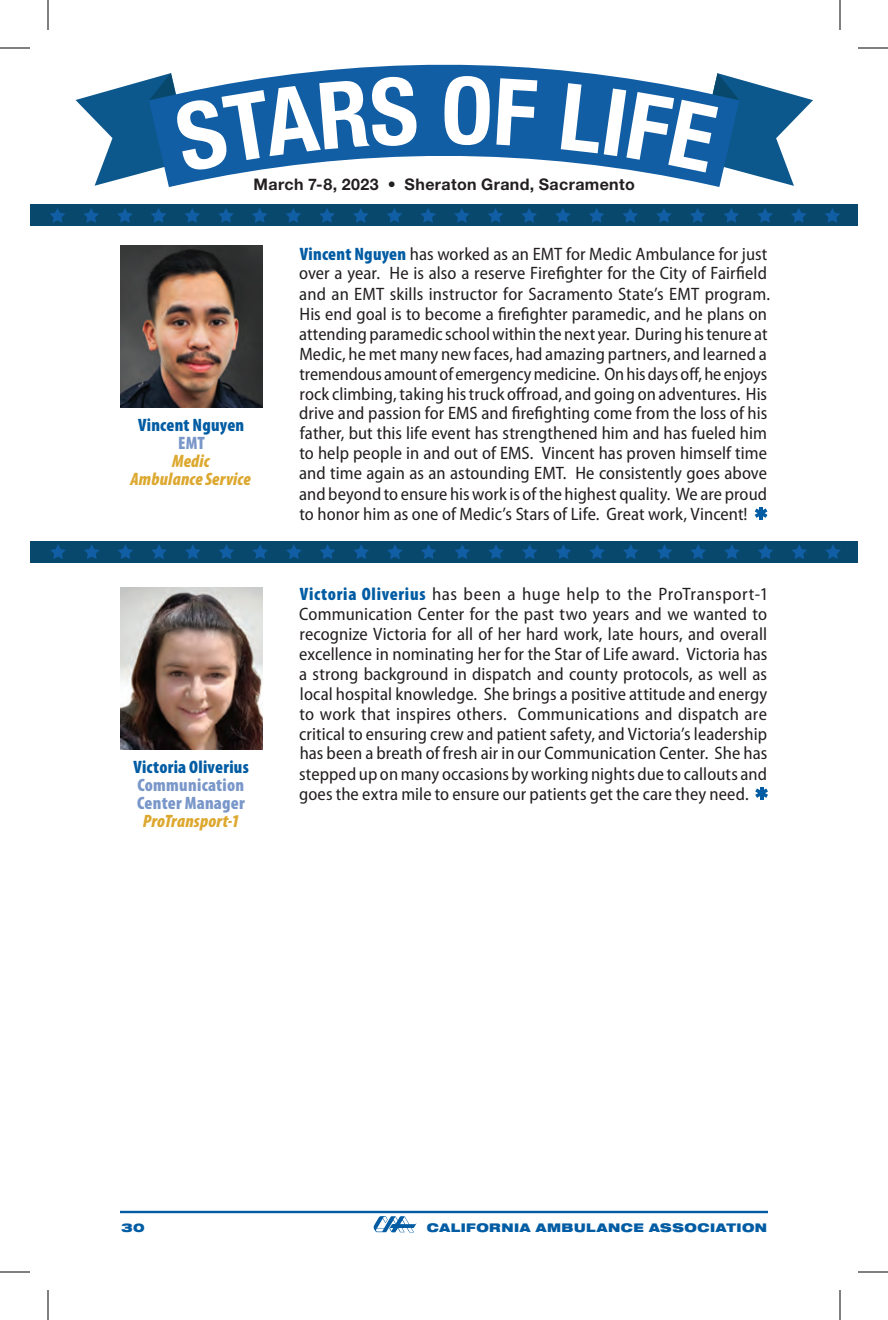
<style>
.page{position:relative;width:888px;height:1320px;background:#fff}
.page>*{position:absolute;margin:0;border:0;box-sizing:border-box;transform-origin:0 0}
.t1{font:semi-condensed 18px/20px "Myriad Pro";letter-spacing:.005em;color:#231f20}
.t2{font:italic 900 condensed 18px/18px "Myriad Pro";letter-spacing:.01em;color:#dda82f;text-align:center}
.t3{font:900 condensed 18px "Myriad Pro";letter-spacing:.015em;color:#015ca3}
.t4{font:900 condensed 18px/18px "Myriad Pro";letter-spacing:.015em;color:#7997c9}
.t5{font:700 16px "Helvetica Neue LT Pro";letter-spacing:.025em;color:#231f20}
.t6{font:900 expanded 12px "Helvetica Neue LT Pro";letter-spacing:.04em;color:#015ca3}
.s1{font-weight:900;font-stretch:condensed;color:#015ca3}
</style>
<div class="page">
<svg style="left:168px;top:64px;width:552px;height:123px"></svg>
<div style="left:30px;top:204px;width:828px;height:22px;background:#08486d"></div>
<svg style="left:50px;top:208px;width:15px;height:15px"></svg>
<svg style="left:420px;top:208px;width:16px;height:15px"></svg>
<svg style="left:387px;top:208px;width:15px;height:15px"></svg>
<svg style="left:353px;top:208px;width:16px;height:15px"></svg>
<svg style="left:319px;top:208px;width:16px;height:15px"></svg>
<svg style="left:286px;top:208px;width:15px;height:15px"></svg>
<svg style="left:252px;top:208px;width:15px;height:15px"></svg>
<svg style="left:218px;top:208px;width:16px;height:15px"></svg>
<svg style="left:185px;top:208px;width:15px;height:15px"></svg>
<svg style="left:151px;top:208px;width:15px;height:15px"></svg>
<svg style="left:117px;top:208px;width:16px;height:15px"></svg>
<svg style="left:83px;top:208px;width:16px;height:15px"></svg>
<svg style="left:454px;top:208px;width:16px;height:15px"></svg>
<svg style="left:825px;top:208px;width:15px;height:15px"></svg>
<svg style="left:791px;top:208px;width:16px;height:15px"></svg>
<svg style="left:757px;top:208px;width:16px;height:15px"></svg>
<svg style="left:724px;top:208px;width:15px;height:15px"></svg>
<svg style="left:690px;top:208px;width:15px;height:15px"></svg>
<svg style="left:656px;top:208px;width:16px;height:15px"></svg>
<svg style="left:623px;top:208px;width:15px;height:15px"></svg>
<svg style="left:589px;top:208px;width:15px;height:15px"></svg>
<svg style="left:555px;top:208px;width:16px;height:15px"></svg>
<svg style="left:521px;top:208px;width:16px;height:15px"></svg>
<svg style="left:488px;top:208px;width:15px;height:15px"></svg>
<hr style="left:120px;top:1211px;width:648px;height:2px;background:#015ca3">
<svg style="left:373px;top:1216px;width:44px;height:16px"></svg>
<hr style="left:759px;top:507px;width:4px;height:13px;background:#015ca3">
<svg style="left:755px;top:508px;width:12px;height:10px"></svg>
<svg style="left:755px;top:787px;width:13px;height:13px"></svg>
<img style="left:120px;top:246px;width:142px;height:161px">
<img style="left:120px;top:588px;width:142px;height:161px">
<div style="left:31px;top:541px;width:827px;height:22px;background:#08486d"></div>
<svg style="left:50px;top:544px;width:16px;height:15px"></svg>
<svg style="left:421px;top:544px;width:15px;height:15px"></svg>
<svg style="left:387px;top:545px;width:16px;height:14px"></svg>
<svg style="left:354px;top:544px;width:15px;height:15px"></svg>
<svg style="left:320px;top:544px;width:15px;height:15px"></svg>
<svg style="left:286px;top:544px;width:16px;height:15px"></svg>
<svg style="left:253px;top:544px;width:15px;height:15px"></svg>
<svg style="left:219px;top:544px;width:15px;height:15px"></svg>
<svg style="left:185px;top:544px;width:15px;height:15px"></svg>
<svg style="left:151px;top:544px;width:16px;height:15px"></svg>
<svg style="left:118px;top:544px;width:15px;height:15px"></svg>
<svg style="left:84px;top:544px;width:15px;height:15px"></svg>
<svg style="left:455px;top:544px;width:15px;height:15px"></svg>
<svg style="left:825px;top:545px;width:16px;height:14px"></svg>
<svg style="left:792px;top:544px;width:15px;height:15px"></svg>
<svg style="left:758px;top:544px;width:15px;height:15px"></svg>
<svg style="left:724px;top:544px;width:16px;height:15px"></svg>
<svg style="left:691px;top:544px;width:15px;height:15px"></svg>
<svg style="left:657px;top:544px;width:15px;height:15px"></svg>
<svg style="left:623px;top:544px;width:15px;height:15px"></svg>
<svg style="left:590px;top:544px;width:15px;height:15px"></svg>
<svg style="left:556px;top:544px;width:15px;height:15px"></svg>
<svg style="left:522px;top:544px;width:15px;height:15px"></svg>
<svg style="left:488px;top:544px;width:16px;height:15px"></svg>
<hr style="left:0;top:48px;width:30px;height:1px;background:#000">
<hr style="left:858px;top:48px;width:30px;height:1px;background:#000">
<hr style="left:0;top:1272px;width:30px;height:1px;background:#000">
<hr style="left:858px;top:1272px;width:30px;height:1px;background:#000">
<hr style="left:48px;top:0;width:1px;height:30px;background:#000">
<hr style="left:48px;top:1290px;width:1px;height:30px;background:#000">
<hr style="left:840px;top:0;width:1px;height:30px;background:#000">
<hr style="left:840px;top:1290px;width:1px;height:30px;background:#000">
<svg style="left:76px;top:73px;width:341px;height:113px"></svg>
<div style="left:444px;top:76px;width:46px;height:69px;background:#115ea5"></div>
<div style="left:496px;top:78px;width:41px;height:69px;background:#115ea5"></div>
<svg style="left:561px;top:73px;width:252px;height:113px"></svg>
<p class="t5" style="left:254px;top:174px;width:383px">March 7-8, 2023 • Sheraton Grand, Sacramento</p>
<p class="t3" style="left:138px;top:415px;width:108px">Vincent Nguyen</p>
<p class="t4" style="left:178px;top:434px;width:28px">EMT</p>
<p class="t2" style="left:131px;top:453px;width:122px">Medic<br>Ambulance Service</p>
<p class="t3" style="left:133px;top:757px;width:117px">Victoria Oliverius</p>
<p class="t4" style="left:137px;top:776px;width:109px">Communication<br>Center Manager</p>
<p class="t2" style="left:143px;top:813px;width:98px">ProTransport-1</p>
<p class="t1" style="left:299px;top:244px;width:472px"><span class="s1">Vincent Nguyen</span> has worked as an EMT for Medic Ambulance for just over a year. He is also a reserve Firefighter for the City of Fairfield and an EMT skills instructor for Sacramento State’s EMT program.<br>His end goal is to become a firefighter paramedic, and he plans on attending paramedic school within the next year. During his tenure at Medic, he met many new faces, had amazing partners, and learned a tremendous amount of emergency medicine. On his days off, he enjoys rock climbing, taking his truck offroad, and going on adventures. His drive and passion for EMS and firefighting come from the loss of his father, but this life event has strengthened him and has fueled him to help people in and out of EMS. Vincent has proven himself time and time again as an astounding EMT. He consistently goes above and beyond to ensure his work is of the highest quality. We are proud to honor him as one of Medic’s Stars of Life. Great work, Vincent!</p>
<p class="t1" style="left:299px;top:584px;width:471px;text-align:justify"><span class="s1">Victoria Oliverius</span> has been a huge help to the ProTransport-1<br>Communication Center for the past two years and we wanted to recognize Victoria for all of her hard work, late hours, and overall excellence in nominating her for the Star of Life award. Victoria has a strong background in dispatch and county protocols, as well as local hospital knowledge. She brings a positive attitude and energy to work that inspires others. Communications and dispatch are critical to ensuring crew and patient safety, and Victoria’s leadership has been a breath of fresh air in our Communication Center. She has stepped up on many occasions by working nights due to callouts and goes the extra mile to ensure our patients get the care they need.</p>
<p class="t6" style="left:121px;top:1220px;width:25px">30</p>
<p class="t6" style="left:427px;top:1220px;width:342px">CALIFORNIA AMBULANCE ASSOCIATION</p>
</div>
